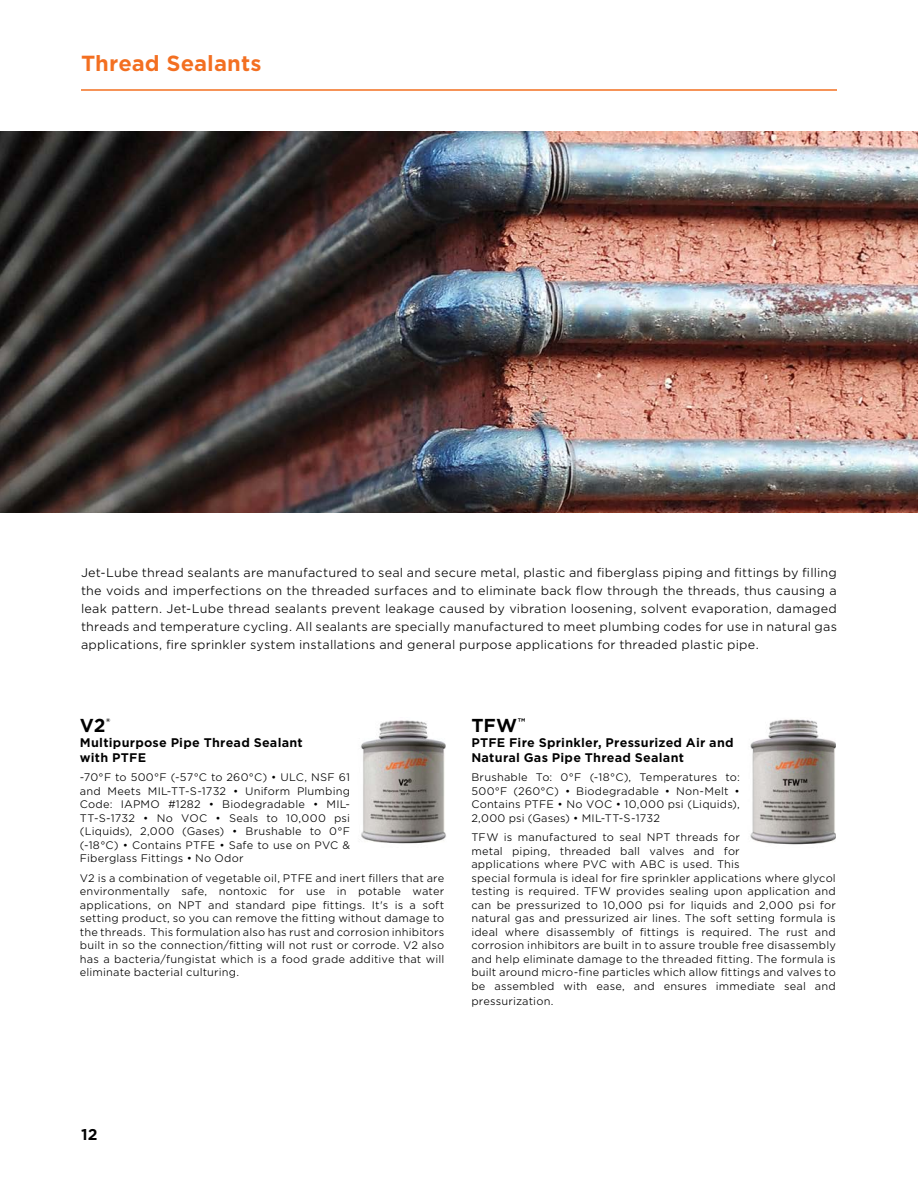
<style>
.page{position:relative;width:918px;height:1188px;background:#fff}
.page>*{position:absolute;margin:0;border:0;box-sizing:border-box;transform-origin:0 0}
.t1{font:700 21px "Gotham S Sm";color:#f36f21}
.t2{font:700 18px "Gotham S Sm";color:#000}
.t3{font:700 15px "Gotham S Sm";color:#000}
.t4{font:300 12px/18px "Gotham S Sm";letter-spacing:.015em;color:#000;text-align:justify}
.t5{font:700 12px/15px "Gotham S Sm";letter-spacing:.02em;color:#000}
.t6{font:300 10.5px/13.5px "Gotham S Sm";letter-spacing:.015em;color:#000;text-align:justify}
</style>
<div class="page">
<img style="left:0;top:132px;width:918px;height:381px">
<hr style="left:81px;top:89px;width:756px;height:2px;background:#f36f21">
<img style="left:361px;top:720px;width:85px;height:124px">
<img style="left:750px;top:719px;width:86px;height:126px">
<h1 class="t1" style="left:81px;top:49px;width:182px">Thread Sealants</h1>
<p class="t4" style="left:81px;top:563px;width:758px">Jet-Lube thread sealants are manufactured to seal and secure metal, plastic and fiberglass piping and fittings by filling the voids and imperfections on the threaded surfaces and to eliminate back flow through the threads, thus causing a leak pattern. Jet-Lube thread sealants prevent leakage caused by vibration loosening, solvent evaporation, damaged threads and temperature cycling. All sealants are specially manufactured to meet plumbing codes for use in natural gas applications, fire sprinkler system installations and general purpose applications for threaded plastic pipe.</p>
<h2 class="t2" style="left:80px;top:713px;width:32px">V2<sup>®</sup></h2>
<p class="t5" style="left:80px;top:735px;width:225px">Multipurpose Pipe Thread Sealant with PTFE</p>
<p class="t6" style="left:80px;top:770px;width:272px">-70°F to 500°F (-57°C to 260°C) • ULC, NSF 61 and Meets MIL-TT-S-1732 • Uniform Plumbing Code: IAPMO #1282 • Biodegradable • MIL-TT-S-1732 • No VOC • Seals to 10,000 psi (Liquids), 2,000 (Gases) • Brushable to 0°F (-18°C) • Contains PTFE • Safe to use on PVC &amp; Fiberglass Fittings • No Odor</p>
<p class="t6" style="left:80px;top:871px;width:366px">V2 is a combination of vegetable oil, PTFE and inert fillers that are environmentally safe, nontoxic for use in potable water applications, on NPT and standard pipe fittings. It's is a soft setting product, so you can remove the fitting without damage to the threads. This formulation also has rust and corrosion inhibitors built in so the connection/fitting will not rust or corrode. V2 also has a bacteria/fungistat which is a food grade additive that will eliminate bacterial culturing.</p>
<h2 class="t2" style="left:471px;top:713px;width:56px">TFW<sup>™</sup></h2>
<p class="t5" style="left:471px;top:735px;width:264px">PTFE Fire Sprinkler, Pressurized Air and<br>Natural Gas Pipe Thread Sealant</p>
<p class="t6" style="left:471px;top:770px;width:270px">Brushable To: 0°F (-18°C), Temperatures to:<br>500°F (260°C) • Biodegradable • Non-Melt • Contains PTFE • No VOC • 10,000 psi (Liquids), 2,000 psi (Gases) • MIL-TT-S-1732</p>
<p class="t6" style="left:471px;top:830px;width:366px;text-align:left">TFW is manufactured to seal NPT threads for<br>metal piping, threaded ball valves and for<br>applications where PVC with ABC is used. This<br>special formula is ideal for fire sprinkler applications where glycol testing is required. TFW provides sealing upon application and can be pressurized to 10,000 psi for liquids and 2,000 psi for natural gas and pressurized air lines. The soft setting formula is ideal where disassembly of fittings is required. The rust and corrosion inhibitors are built in to assure trouble free disassembly and help eliminate damage to the threaded fitting. The formula is built around micro-fine particles which allow fittings and valves to be assembled with ease, and ensures immediate seal and</p>
<p class="t6" style="left:471px;top:994px;width:84px">pressurization.</p>
<h3 class="t3" style="left:81px;top:1124px;width:18px">12</h3>
</div>
